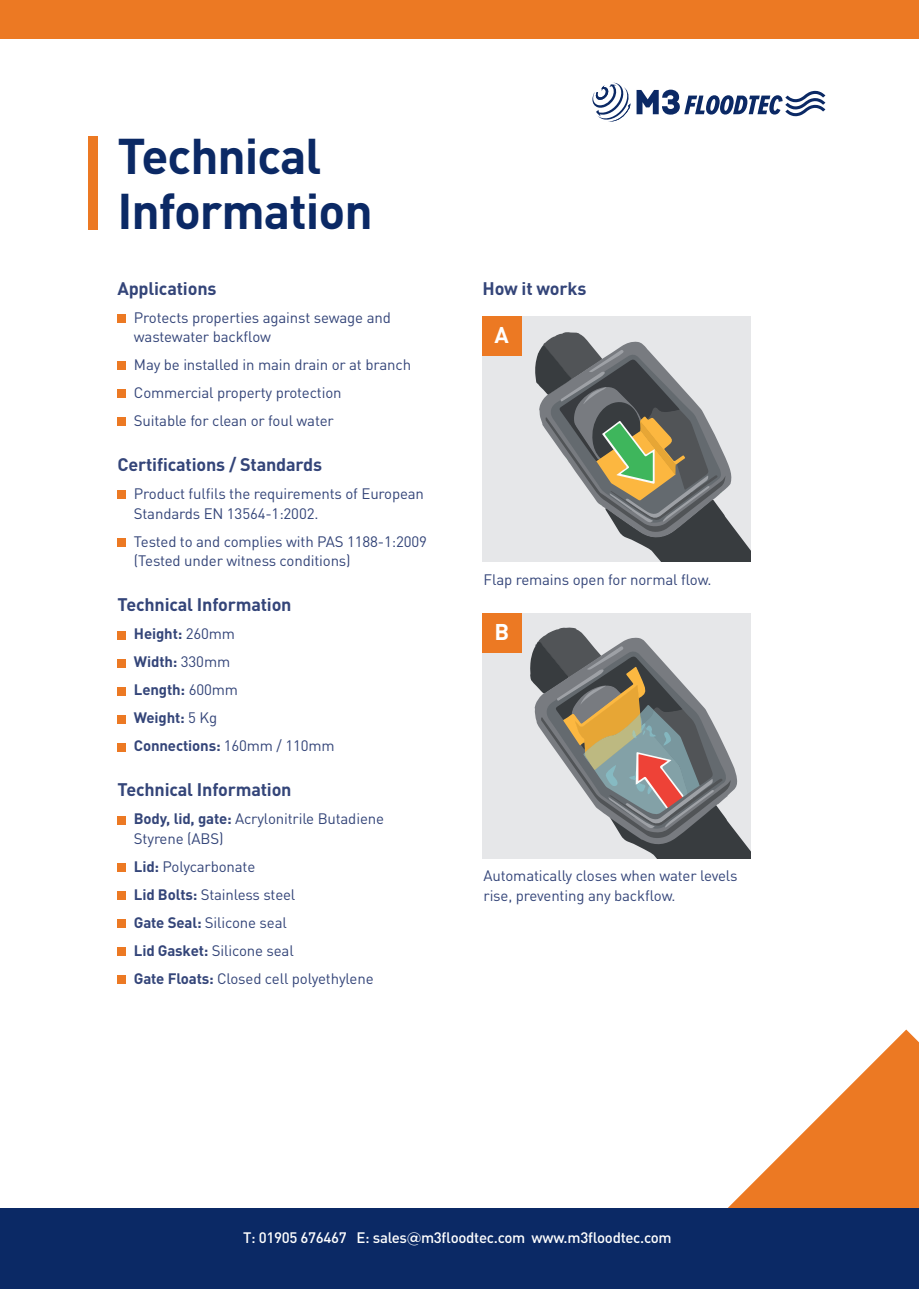
<style>
.page{position:relative;width:919px;height:1289px;background:#fff}
.page>*{position:absolute;margin:0;border:0;box-sizing:border-box;transform-origin:0 0}
.t1{font:700 49.5px/55.5px "DIN Pro";letter-spacing:-.02em;color:#0b2965}
.t2{font:700 22.5px "DIN Pro";color:#fff}
.t3{font:700 18px "DIN Pro";letter-spacing:-.01em;color:#344579}
.t4{font:15px/19.5px "DIN Pro";letter-spacing:-.01em;color:#344579}
.t5{font:700 15px "DIN Pro";letter-spacing:-.01em;color:#344579}
.t6{font:500 15px "DIN Pro";letter-spacing:-.02em;color:#fff}
.s1{font-weight:400}
.s2{font-weight:700}
.s3{font-family:"Gotham"}
</style>
<div class="page">
<svg style="left:728px;top:1029px;width:190px;height:179px;fill:#ec7923"></svg>
<div style="left:0;top:1208px;width:918px;height:80px;background:#0b2965"></div>
<div style="left:0;top:0;width:918px;height:38px;background:#ec7923"></div>
<svg style="left:592px;top:83px;width:38px;height:39px"></svg>
<svg style="left:636px;top:90px;width:189px;height:26px"></svg>
<div style="left:482px;top:316px;width:268px;height:245px;background:#e6e7e9"></div>
<svg style="left:535px;top:332px;width:215px;height:229px"></svg>
<div style="left:88px;top:136px;width:10px;height:93px;background:#ec7923"></div>
<div style="left:117px;top:314px;width:9px;height:8px;background:#ec7923"></div>
<div style="left:117px;top:361px;width:9px;height:9px;background:#ec7923"></div>
<div style="left:117px;top:389px;width:9px;height:9px;background:#ec7923"></div>
<div style="left:117px;top:417px;width:9px;height:9px;background:#ec7923"></div>
<div style="left:117px;top:490px;width:9px;height:9px;background:#ec7923"></div>
<div style="left:117px;top:538px;width:9px;height:8px;background:#ec7923"></div>
<div style="left:117px;top:630px;width:9px;height:9px;background:#ec7923"></div>
<div style="left:117px;top:658px;width:9px;height:9px;background:#ec7923"></div>
<div style="left:117px;top:686px;width:9px;height:9px;background:#ec7923"></div>
<div style="left:117px;top:714px;width:9px;height:9px;background:#ec7923"></div>
<div style="left:117px;top:742px;width:9px;height:9px;background:#ec7923"></div>
<div style="left:117px;top:815px;width:9px;height:9px;background:#ec7923"></div>
<div style="left:117px;top:863px;width:9px;height:8px;background:#ec7923"></div>
<div style="left:117px;top:891px;width:9px;height:8px;background:#ec7923"></div>
<div style="left:117px;top:919px;width:9px;height:8px;background:#ec7923"></div>
<div style="left:117px;top:947px;width:9px;height:8px;background:#ec7923"></div>
<div style="left:117px;top:975px;width:9px;height:8px;background:#ec7923"></div>
<div style="left:482px;top:613px;width:268px;height:245px;background:#e6e7e9"></div>
<svg style="left:530px;top:627px;width:220px;height:231px"></svg>
<div style="left:482px;top:316px;width:40px;height:39px;background:#ec7923"></div>
<div style="left:482px;top:613px;width:40px;height:39px;background:#ec7923"></div>
<p class="t1" style="left:117px;top:126px;width:257px">Technical<br>Information</p>
<p class="t3" style="left:117px;top:276px;width:101px">Applications</p>
<p class="t4" style="left:134px;top:307px;width:258px">Protects properties against sewage and wastewater backflow</p>
<p class="t4" style="left:134px;top:354px;width:279px">May be installed in main drain or at branch</p>
<p class="t4" style="left:134px;top:382px;width:209px">Commercial property protection</p>
<p class="t4" style="left:134px;top:410px;width:201px">Suitable for clean or foul water</p>
<p class="t3" style="left:117px;top:452px;width:206px">Certifications / Standards</p>
<p class="t4" style="left:134px;top:483px;width:291px">Product fulfils the requirements of European<br>Standards EN 13564-1:2002.</p>
<p class="t4" style="left:134px;top:531px;width:294px">Tested to and complies with PAS 1188-1:2009 (Tested under witness conditions)</p>
<p class="t3" style="left:117px;top:592px;width:176px">Technical Information</p>
<p class="t5" style="left:134px;top:623px;width:103px">Height: <span class="s1">260mm</span></p>
<p class="t5" style="left:134px;top:651px;width:98px">Width: <span class="s1">330mm</span></p>
<p class="t5" style="left:134px;top:679px;width:106px">Length: <span class="s1">600mm</span></p>
<p class="t5" style="left:134px;top:707px;width:85px">Weight: <span class="s1">5 Kg</span></p>
<p class="t5" style="left:134px;top:735px;width:202px">Connections: <span class="s1">160mm / 110mm</span></p>
<p class="t3" style="left:117px;top:777px;width:176px">Technical Information</p>
<p class="t4" style="left:134px;top:808px;width:251px"><span class="s2">Body, lid, gate:</span> Acrylonitrile Butadiene<br>Styrene (ABS)</p>
<p class="t4" style="left:134px;top:856px;width:123px"><span class="s2">Lid:</span> Polycarbonate</p>
<p class="t4" style="left:134px;top:884px;width:163px"><span class="s2">Lid Bolts:</span> Stainless steel</p>
<p class="t4" style="left:134px;top:912px;width:154px"><span class="s2">Gate Seal:</span> Silicone seal</p>
<p class="t4" style="left:134px;top:940px;width:161px"><span class="s2">Lid Gasket:</span> Silicone seal</p>
<p class="t4" style="left:134px;top:968px;width:241px"><span class="s2">Gate Floats:</span> Closed cell polyethylene</p>
<p class="t3" style="left:482px;top:276px;width:105px">How it works</p>
<p class="t2" style="left:494px;top:319px;width:16px">A</p>
<p class="t4" style="left:483px;top:569px;width:230px">Flap remains open for normal flow.</p>
<p class="t2" style="left:494px;top:616px;width:16px">B</p>
<p class="t4" style="left:483px;top:865px;width:256px">Automatically closes when water levels rise, preventing any backflow.</p>
<p class="t6" style="left:243px;top:1227px;width:430px">T: 01905 676467 E: sales<span class="s3">@</span>m3floodtec.com www.m3floodtec.com</p>
</div>
